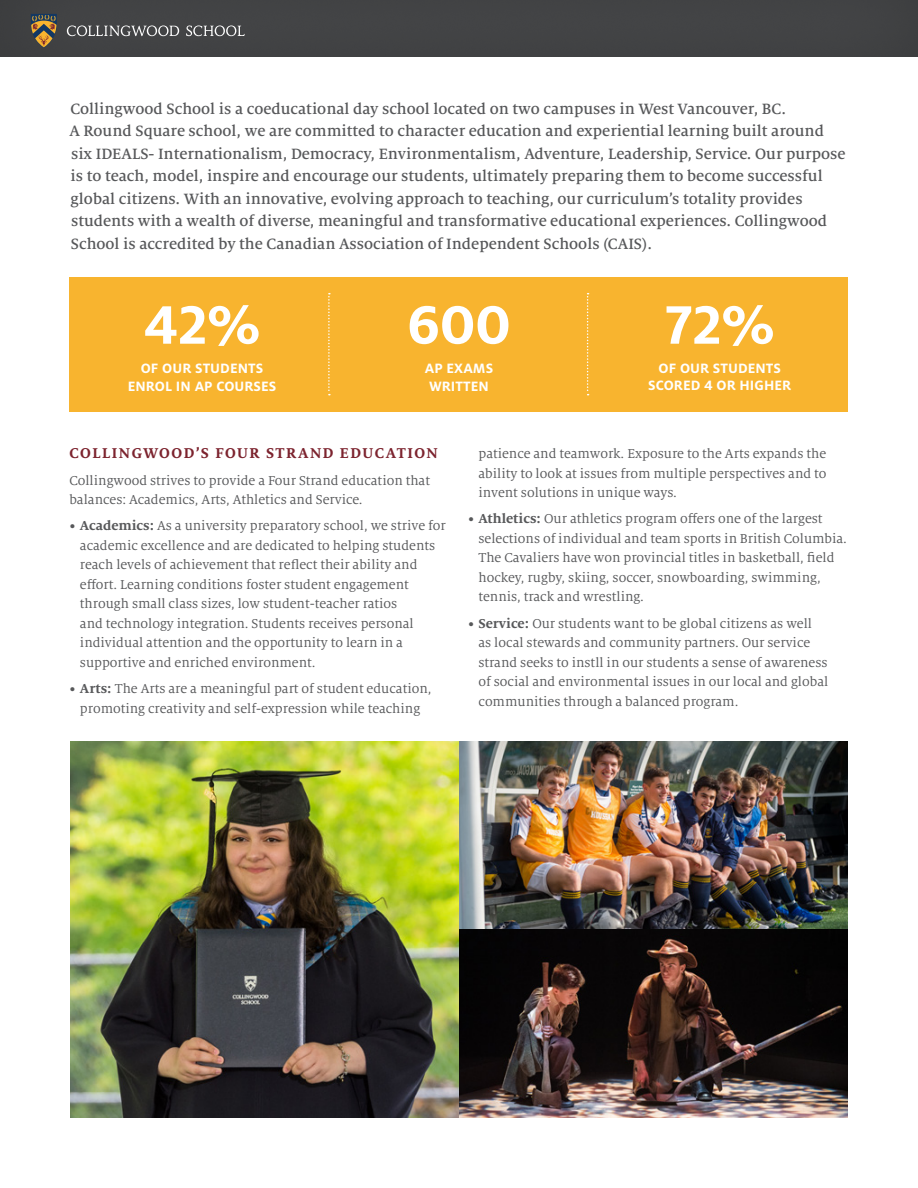
<style>
.page{position:relative;width:918px;height:1188px;background:#fff}
.page>*{position:absolute;margin:0;border:0;box-sizing:border-box;transform-origin:0 0}
.Grey_text1{font:700 60px "Milo OT";letter-spacing:-.005em;color:#fff}
.Grey_text1-2{font:500 16.5px/22.5px "Milo Serif OT";color:#57585a}
.SUB_CAPS{font:700 15.75px "Milo Serif OT";letter-spacing:.095em;color:#7c232e}
.Grey_text1-3{font:700 15px/18px "Milo OT";letter-spacing:.005em;color:#fff;text-align:center}
.Grey_text1-4{font:14.25px/19.5px "Milo Serif OT";color:#57585a}
.s1{font-weight:700}
</style>
<div class="page">
<div style="left:69px;top:277px;width:779px;height:134px;background:#f8b42f"></div>
<img style="left:459px;top:741px;width:389px;height:188px">
<img style="left:459px;top:929px;width:389px;height:189px">
<img style="left:70px;top:741px;width:389px;height:377px">
<svg style="left:328px;top:293px;width:2px;height:102px"></svg>
<svg style="left:587px;top:293px;width:2px;height:102px"></svg>
<div style="left:0;top:0;width:918px;height:58px;background:#424344"></div>
<svg style="left:31px;top:14px;width:26px;height:33px"></svg>
<svg style="left:67px;top:25px;width:112px;height:11px"></svg>
<svg style="left:186px;top:25px;width:59px;height:11px"></svg>
<p class="Grey_text1-2" style="left:69px;top:97px;width:778px">Collingwood School is a coeducational day school located on two campuses in West Vancouver, BC.<br>A Round Square school, we are committed to character education and experiential learning built around six IDEALS- Internationalism, Democracy, Environmentalism, Adventure, Leadership, Service. Our purpose is to teach, model, inspire and encourage our students, ultimately preparing them to become successful global citizens. With an innovative, evolving approach to teaching, our curriculum’s totality provides students with a wealth of diverse, meaningful and transformative educational experiences. Collingwood School is accredited by the Canadian Association of Independent Schools (CAIS).</p>
<p class="Grey_text1" style="left:144px;top:291px;width:119px">42%</p>
<p class="Grey_text1" style="left:407px;top:291px;width:105px">600</p>
<p class="Grey_text1" style="left:665px;top:291px;width:112px">72%</p>
<p class="Grey_text1-3" style="left:128px;top:359px;width:150px">OF OUR STUDENTS<br>ENROL IN AP COURSES</p>
<p class="Grey_text1-3" style="left:425px;top:359px;width:70px">AP EXAMS</p>
<p class="Grey_text1-3" style="left:659px;top:359px;width:124px">OF OUR STUDENTS</p>
<p class="Grey_text1-3" style="left:648px;top:376px;width:144px">SCORED 4 OR HIGHER</p>
<p class="Grey_text1-3" style="left:429px;top:377px;width:61px">WRITTEN</p>
<p class="SUB_CAPS" style="left:70px;top:445px;width:370px">COLLINGWOOD’S FOUR STRAND EDUCATION</p>
<p class="Grey_text1-4" style="left:69px;top:471px;width:362px">Collingwood strives to provide a Four Strand education that balances: Academics, Arts, Athletics and Service.</p>
<p class="Grey_text1-4" style="left:80px;top:517px;width:367px;text-indent:-10px"><span class="s1">• Academics:</span> As a university preparatory school, we strive for academic excellence and are dedicated to helping students reach levels of achievement that reflect their ability and effort. Learning conditions foster student engagement through small class sizes, low student-teacher ratios<br>and technology integration. Students receives personal individual attention and the opportunity to learn in a supportive and enriched environment.</p>
<p class="Grey_text1-4" style="left:69px;top:679px;width:364px;text-align:center"><span class="s1">• Arts:</span> The Arts are a meaningful part of student education, promoting creativity and self-expression while teaching</p>
<p class="Grey_text1-4" style="left:478px;top:444px;width:350px;text-align:justify">patience and teamwork. Exposure to the Arts expands the ability to look at issues from multiple perspectives and to invent solutions in unique ways.</p>
<p class="Grey_text1-4" style="left:478px;top:509px;width:370px;text-indent:-10px"><span class="s1">• Athletics:</span> Our athletics program offers one of the largest selections of individual and team sports in British Columbia.<br>The Cavaliers have won provincial titles in basketball, field hockey, rugby, skiing, soccer, snowboarding, swimming, tennis, track and wrestling.</p>
<p class="Grey_text1-4" style="left:478px;top:614px;width:351px;text-indent:-10px"><span class="s1">• Service:</span> Our students want to be global citizens as well as local stewards and community partners. Our service strand seeks to instll in our students a sense of awareness of social and environmental issues in our local and global communities through a balanced program.</p>
</div>
